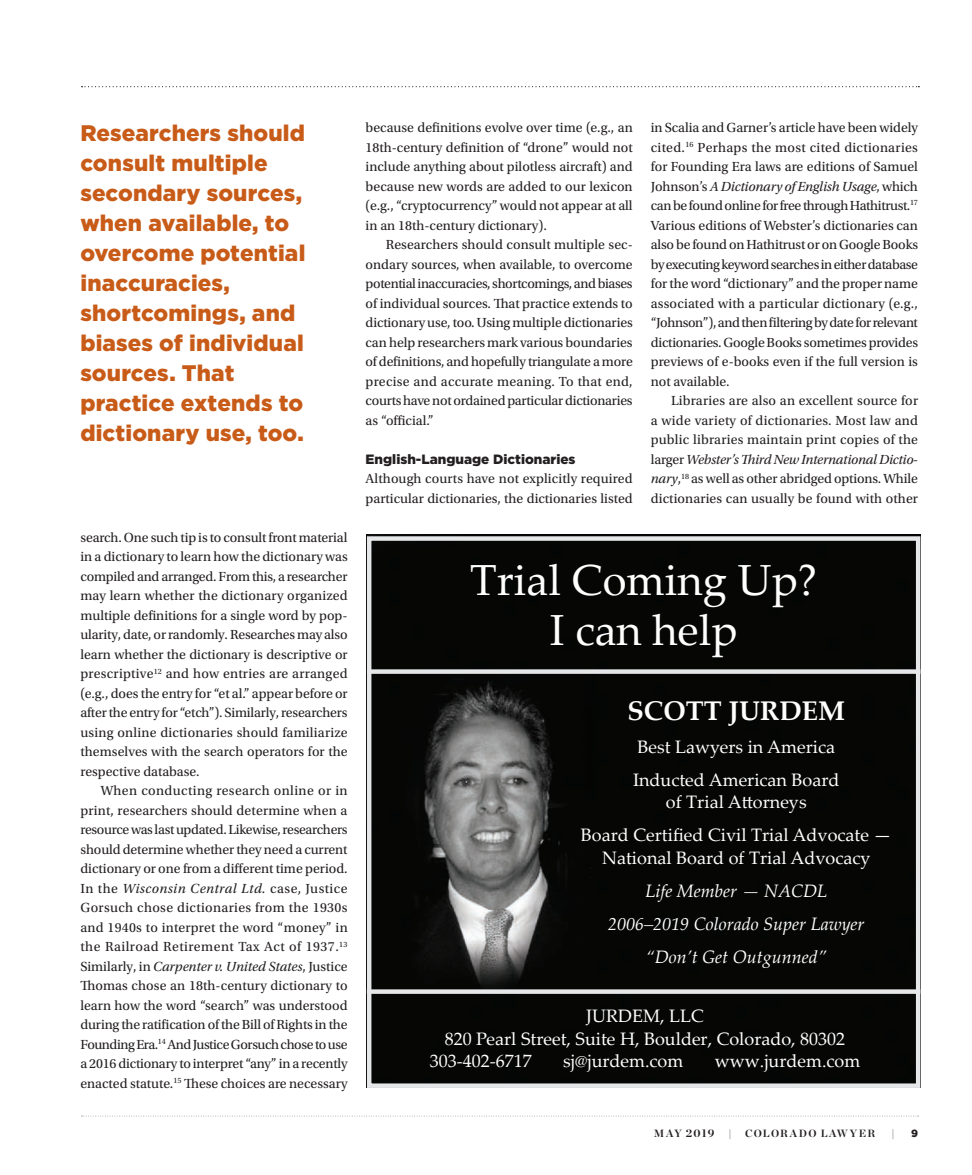
<style>
.page{position:relative;width:972px;height:1175px;background:#fff}
.page>*{position:absolute;margin:0;border:0;box-sizing:border-box;transform-origin:0 0}
.t1{font:43.5px/49.5px "Palatino Linotype";color:#fff;text-align:center}
.t2{font:700 27px "Palatino Linotype";color:#fff}
.Pullquote{font:900 22.5px/30px "Gotham";letter-spacing:.005em;color:#c85b18}
.t3{font:18px/33px "Palatino Linotype";color:#fff}
.t4{font:italic 18px/33px "Palatino Linotype";color:#fff;text-align:center}
.Body_Text{font:13.8px/19.5px "Utopia Std";color:#231f20;text-align:justify}
.Body_Subhead{font:900 13.5px "Gotham";color:#231f20}
.t5{font:700 11.25px "Chronicle Display";color:#231f20}
.t6{font:700 10.5px "Chronicle Display";letter-spacing:.12em;color:#231f20}
.t7{font:900 10.5px "Gotham";color:#231f20}
.s1{font-style:italic}
.s2{font-style:normal}
.s3{font-size:10.5px}
</style>
<div class="page">
<svg style="left:81px;top:1115px;width:838px;height:1px"></svg>
<svg style="left:82px;top:86px;width:837px;height:1px"></svg>
<img style="left:367px;top:534px;width:553px;height:548px">
<div style="left:367px;top:536px;width:553px;height:551px;border:4px solid #e6e7e9"></div>
<div style="left:367px;top:669px;width:553px;height:5px;background:#e6e7e9"></div>
<svg style="left:367px;top:989px;width:553px;height:4px;background:#d1d2d4"></svg>
<p class="Pullquote" style="left:80px;top:118px;width:226px">Researchers should consult multiple secondary sources, when available, to overcome potential inaccuracies, shortcomings, and biases of individual sources. That practice extends to dictionary use, too.</p>
<p class="Body_Text" style="left:80px;top:528px;width:269px">search. One such tip is to consult front material in a dictionary to learn how the dictionary was compiled and arranged. From this, a researcher may learn whether the dictionary organized multiple definitions for a single word by pop&shy;ularity, date, or randomly. Researches may also learn whether the dictionary is descriptive or prescriptive<sup>12</sup> and how entries are arranged (e.g., does the entry for “et al.” appear before or after the entry for “etch”). Similarly, researchers using online dictionaries should familiarize themselves with the search operators for the respective database.</p>
<p class="Body_Text" style="left:80px;top:781px;width:269px;text-indent:20px">When conducting research online or in print, researchers should determine when a resource was last updated. Likewise, researchers should determine whether they need a current dictionary or one from a different time period.<br>In the <span class="s1">Wisconsin Central Ltd.</span> case, Justice Gorsuch chose dictionaries from the 1930s and 1940s to interpret the word “money” in the Railroad Retirement Tax Act of 1937.<sup>13<br></sup>Similarly, in <span class="s1">Carpenter v. United States</span>, Justice Thomas chose an 18th-century dictionary to learn how the word “search” was understood during the ratification of the Bill of Rights in the Founding Era.<sup>14</sup> And Justice Gorsuch chose to use a 2016 dictionary to interpret “any” in a recently enacted statute.<sup>15</sup> These choices are necessary</p>
<p class="Body_Text" style="left:366px;top:118px;width:269px">because definitions evolve over time (e.g., an 18th-century definition of “drone” would not include anything about pilotless aircraft) and because new words are added to our lexicon (e.g., “cryptocurrency” would not appear at all in an 18th-century dictionary).</p>
<p class="Body_Text" style="left:366px;top:235px;width:269px;text-indent:20px">Researchers should consult multiple sec&shy;ondary sources, when available, to overcome potential inaccuracies, shortcomings, and biases of individual sources. That practice extends to dictionary use, too. Using multiple dictionaries can help researchers mark various boundaries of definitions, and hopefully triangulate a more precise and accurate meaning. To that end, courts have not ordained particular dictionaries as “official.”</p>
<p class="Body_Subhead" style="left:366px;top:449px;width:211px">English-Language Dictionaries</p>
<p class="Body_Text" style="left:366px;top:469px;width:269px">Although courts have not explicitly required particular dictionaries, the dictionaries listed</p>
<p class="Body_Text" style="left:651px;top:118px;width:269px">in Scalia and Garner’s article have been widely cited.<sup>16</sup> Perhaps the most cited dictionaries for Founding Era laws are editions of Samuel Johnson’s <span class="s1">A Dictionary of English Usage</span>, which can be found online for free through Hathitrust.<sup>17<br></sup>Various editions of Webster’s dictionaries can also be found on Hathitrust or on Google Books by executing keyword searches in either database for the word “dictionary” and the proper name associated with a particular dictionary (e.g., “Johnson”), and then filtering by date for relevant dictionaries. Google Books sometimes provides previews of e-books even if the full version is not available.</p>
<p class="Body_Text" style="left:651px;top:391px;width:269px;text-indent:20px">Libraries are also an excellent source for a wide variety of dictionaries. Most law and public libraries maintain print copies of the larger <span class="s1">Webster’sThird New International Dictio&shy;nary</span>,<sup>18</sup> as well as other abridged options. While dictionaries can usually be found with other</p>
<p class="t1" style="left:470px;top:554px;width:349px">Trial Coming Up?<br>I can help</p>
<p class="t2" style="left:627px;top:691px;width:219px">SCOTT JURDEM</p>
<p class="t3" style="left:633px;top:729px;width:208px">Best Lawyers in America<br>Inducted American Board</p>
<p class="t3" style="left:581px;top:785px;width:312px;text-align:center">of Trial Attorneys<br>Board Certified Civil Trial Advocate —</p>
<p class="t4" style="left:602px;top:840px;width:270px"><span class="s2">National Board of Trial Advocacy<br></span>Life Member — NACDL<br>2006–2019 Colorado Super Lawyer “Don’t Get Outgunned”</p>
<p class="t3" style="left:586px;top:998px;width:119px">JURDEM, LLC</p>
<p class="t3" style="left:445px;top:1021px;width:402px">820 Pearl Street, Suite H, Boulder, Colorado, 80302</p>
<p class="t3" style="left:430px;top:1043px;width:103px">303-402-6717</p>
<p class="t3" style="left:563px;top:1043px;width:122px">sj@jurdem.com</p>
<p class="t3" style="left:715px;top:1043px;width:147px">www.jurdem.com</p>
<p class="t5" style="left:654px;top:1124px;width:62px"><span class="s3">MAY</span> 2019</p>
<p class="t6" style="left:729px;top:1125px;width:5px">|</p>
<p class="t6" style="left:745px;top:1125px;width:132px">COLORADO LAWYER</p>
<p class="t6" style="left:892px;top:1125px;width:5px">|</p>
<p class="t7" style="left:911px;top:1126px;width:8px">9</p>
</div>
